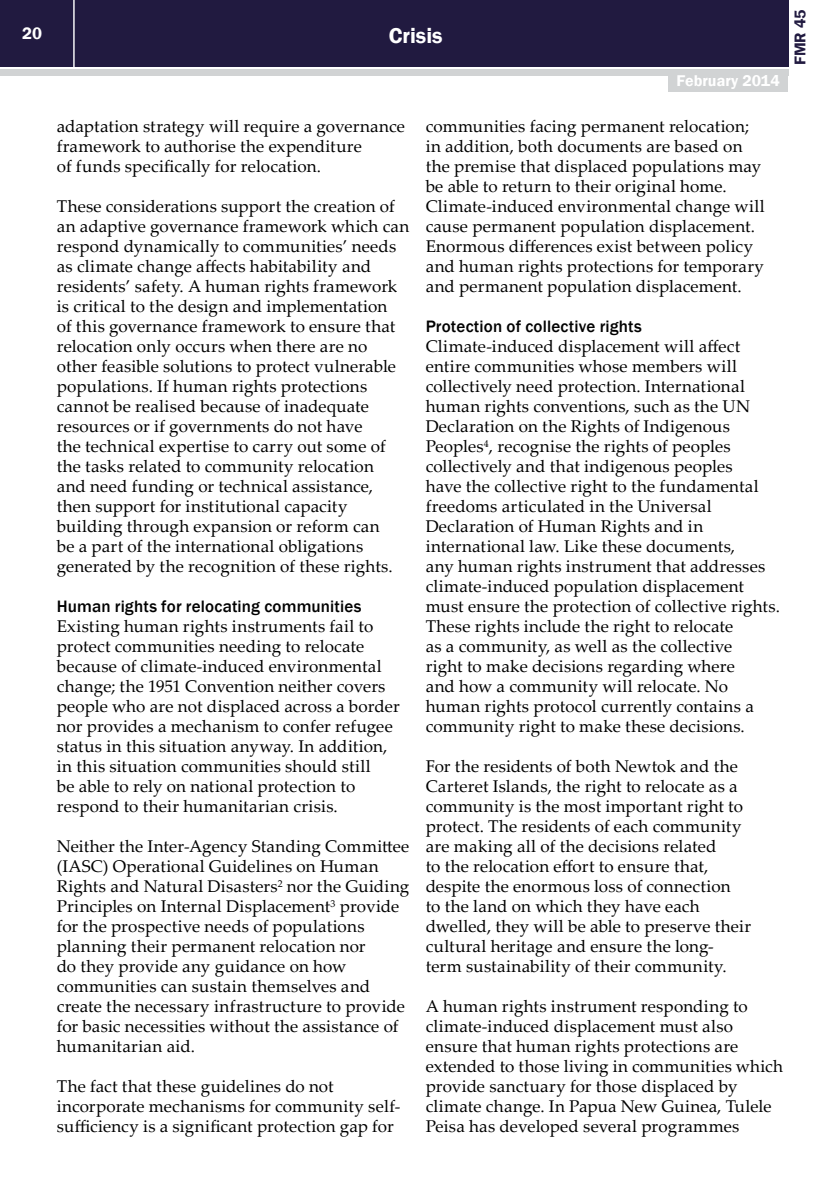
<style>
.page{position:relative;width:840px;height:1191px;background:#fff}
.page>*{position:absolute;margin:0;border:0;box-sizing:border-box;transform-origin:0 0}
.t1{font:600 22px "Franklin Gothic";color:#fff}
.t2{font:17px/20px "Palatino Linotype";letter-spacing:.01em;color:#000}
.t3{font:500 17px "Franklin Gothic";letter-spacing:.01em;color:#000}
.t4{font:600 17px "Franklin Gothic";color:#fff}
.t5{font:600 16px "Franklin Gothic";color:#fff}
.t6{font:600 16px "Franklin Gothic";color:#211a40}
</style>
<div class="page">
<div style="left:0;top:0;width:787px;height:66px;background:#211a40"></div>
<div style="left:0;top:69px;width:787px;height:6px;background:#d1d3d4"></div>
<hr style="left:73px;top:0;width:2px;height:67px;background:#fff">
<div style="left:668px;top:74px;width:119px;height:18px;background:#d1d3d4"></div>
<p class="t4" style="left:22px;top:23px;width:21px">20</p>
<p class="t1" style="left:388px;top:22px;width:55px">Crisis</p>
<p class="t5" style="left:676px;top:71px;width:105px">February 2014</p>
<p class="t6" style="left:789px;top:65px;width:57px;rotate:-90deg">FMR 45</p>
<p class="t2" style="left:57px;top:116px;width:349px">adaptation strategy will require a governance framework to authorise the expenditure<br>of funds specifically for relocation.</p>
<p class="t2" style="left:57px;top:196px;width:354px">These considerations support the creation of an adaptive governance framework which can respond dynamically to communities’ needs as climate change affects habitability and residents’ safety. A human rights framework is critical to the design and implementation<br>of this governance framework to ensure that relocation only occurs when there are no other feasible solutions to protect vulnerable populations. If human rights protections cannot be realised because of inadequate resources or if governments do not have<br>the technical expertise to carry out some of the tasks related to community relocation<br>and need funding or technical assistance, then support for institutional capacity building through expansion or reform can<br>be a part of the international obligations generated by the recognition of these rights.</p>
<p class="t3" style="left:57px;top:596px;width:306px">Human rights for relocating communities</p>
<p class="t2" style="left:57px;top:615px;width:344px">Existing human rights instruments fail to protect communities needing to relocate because of climate-induced environmental change; the 1951 Convention neither covers people who are not displaced across a border nor provides a mechanism to confer refugee status in this situation anyway. In addition, in this situation communities should still<br>be able to rely on national protection to respond to their humanitarian crisis.</p>
<p class="t2" style="left:57px;top:835px;width:354px">Neither the Inter-Agency Standing Committee (IASC) Operational Guidelines on Human Rights and Natural Disasters<sup>2</sup> nor the Guiding Principles on Internal Displacement<sup>3</sup> provide for the prospective needs of populations planning their permanent relocation nor<br>do they provide any guidance on how communities can sustain themselves and create the necessary infrastructure to provide for basic necessities without the assistance of humanitarian aid.</p>
<p class="t2" style="left:57px;top:1076px;width:345px">The fact that these guidelines do not incorporate mechanisms for community self&shy;sufficiency is a significant protection gap for</p>
<p class="t2" style="left:425px;top:115px;width:340px">communities facing permanent relocation; in addition, both documents are based on the premise that displaced populations may be able to return to their original home.<br>Climate-induced environmental change will cause permanent population displacement.<br>Enormous differences exist between policy and human rights protections for temporary and permanent population displacement.</p>
<p class="t3" style="left:425px;top:316px;width:218px">Protection of collective rights</p>
<p class="t2" style="left:425px;top:335px;width:355px">Climate-induced displacement will affect entire communities whose members will collectively need protection. International human rights conventions, such as the UN Declaration on the Rights of Indigenous Peoples<sup>4</sup>, recognise the rights of peoples collectively and that indigenous peoples<br>have the collective right to the fundamental freedoms articulated in the Universal Declaration of Human Rights and in international law. Like these documents,<br>any human rights instrument that addresses climate-induced population displacement must ensure the protection of collective rights.<br>These rights include the right to relocate<br>as a community, as well as the collective<br>right to make decisions regarding where<br>and how a community will relocate. No human rights protocol currently contains a community right to make these decisions.</p>
<p class="t2" style="left:425px;top:755px;width:327px">For the residents of both Newtok and the Carteret Islands, the right to relocate as a community is the most important right to protect. The residents of each community are making all of the decisions related<br>to the relocation effort to ensure that, despite the enormous loss of connection<br>to the land on which they have each dwelled, they will be able to preserve their cultural heritage and ensure the long&shy;term sustainability of their community.</p>
<p class="t2" style="left:425px;top:995px;width:359px">A human rights instrument responding to climate-induced displacement must also ensure that human rights protections are extended to those living in communities which provide sanctuary for those displaced by climate change. In Papua New Guinea, Tulele Peisa has developed several programmes</p>
</div>
